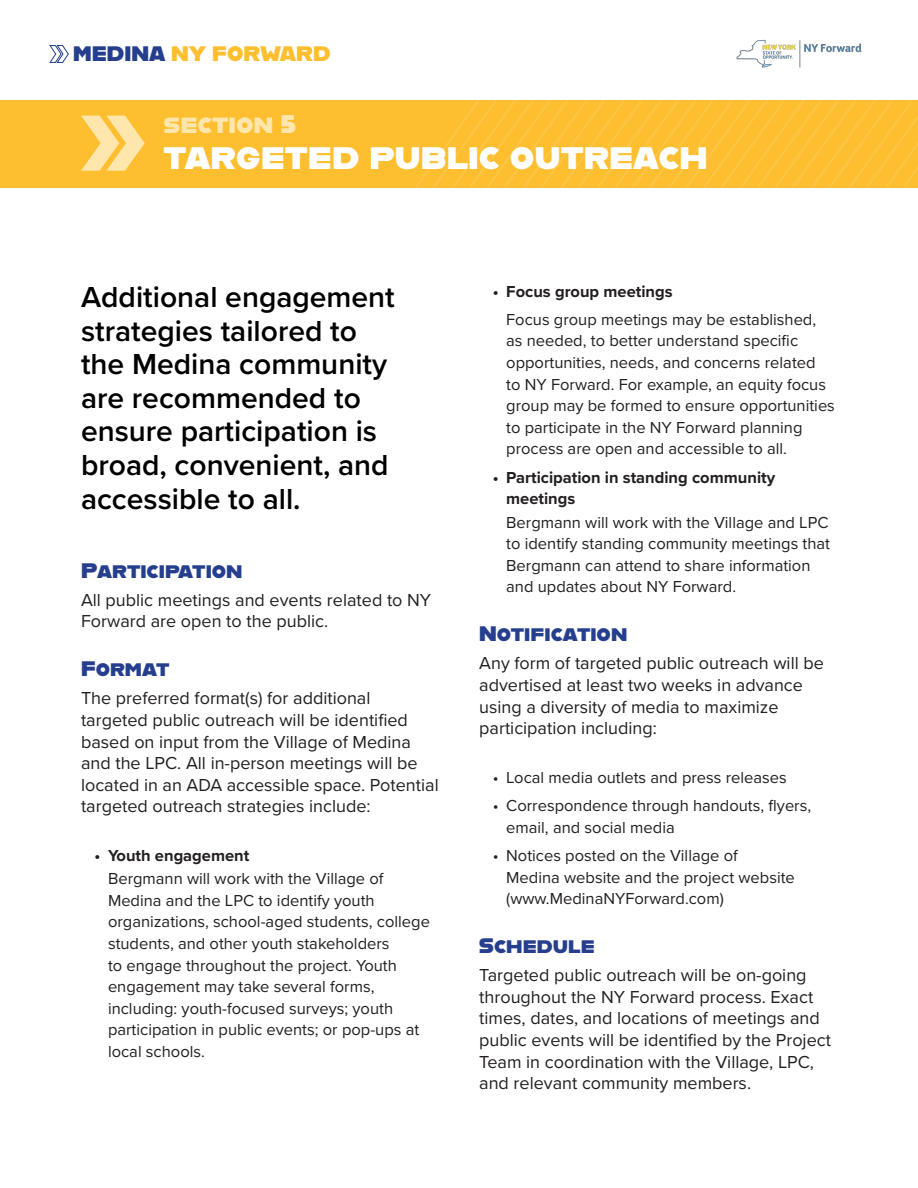
<style>
.page{position:relative;width:918px;height:1188px;background:#fff}
.page>*{position:absolute;margin:0;border:0;box-sizing:border-box;transform-origin:0 0}
.t1{font:36px "Alfarn";color:#fff}
._1_-_Large_Intro_Tex{font:600 30px/33.6px "Proxima Nova";color:#000}
.t2{font:25.5px "Alfarn";color:#fee6ac}
._2_-_Header_1{font:21px "Alfarn";color:#253f8e}
.t3{font:21px "Alfarn";color:#fdbf30}
._4_-_Body_Text{font:18px/21.6px "Proxima Nova";color:#231f20}
._3_-_Body_Text{font:16.5px/21.6px "Proxima Nova";color:#231f20}
.t4{font:700 16.5px/21.6px "Proxima Nova";color:#231f20}
.s1{color:#253f8e}
</style>
<div class="page">
<svg style="left:49px;top:45px;width:20px;height:18px"></svg>
<img style="left:736px;top:39px;width:126px;height:29px">
<div style="left:0;top:100px;width:31px;height:88px;background:#fdbf30"></div>
<svg style="left:31px;top:100px;width:886px;height:88px;background:#fdbf31"></svg>
<svg style="left:81px;top:116px;width:64px;height:55px;background:#fdd577"></svg>
<svg style="left:917px;top:100px;width:1px;height:88px"></svg>
<p class="t3" style="left:73px;top:41px;width:259px"><span class="s1">MEDINA</span> NY FORWARD</p>
<p class="t2" style="left:163px;top:108px;width:135px">section 5</p>
<p class="t1" style="left:163px;top:134px;width:546px">targeted public outreach</p>
<p class="_1_-_Large_Intro_Tex" style="left:81px;top:280px;width:315px">Additional engagement strategies tailored to the Medina community are recommended to ensure participation is broad, convenient, and accessible to all.</p>
<p class="_2_-_Header_1" style="left:81px;top:558px;width:163px">Participation</p>
<p class="_4_-_Body_Text" style="left:81px;top:588px;width:352px">All public meetings and events related to NY<br>Forward are open to the public.</p>
<p class="_2_-_Header_1" style="left:81px;top:656px;width:90px">Format</p>
<p class="_4_-_Body_Text" style="left:81px;top:687px;width:359px">The preferred format(s) for additional targeted public outreach will be identified based on input from the Village of Medina and the LPC. All in-person meetings will be located in an ADA accessible space. Potential targeted outreach strategies include:</p>
<p class="t4" style="left:94px;top:844px;width:156px">• Youth engagement</p>
<p class="_3_-_Body_Text" style="left:108px;top:867px;width:323px">Bergmann will work with the Village of Medina and the LPC to identify youth organizations, school-aged students, college students, and other youth stakeholders<br>to engage throughout the project. Youth engagement may take several forms, including: youth-focused surveys; youth participation in public events; or pop-ups at local schools.</p>
<p class="t4" style="left:493px;top:280px;width:181px">• Focus group meetings</p>
<p class="_3_-_Body_Text" style="left:506px;top:308px;width:330px">Focus group meetings may be established, as needed, to better understand specific opportunities, needs, and concerns related<br>to NY Forward. For example, an equity focus group may be formed to ensure opportunities to participate in the NY Forward planning process are open and accessible to all.</p>
<p class="t4" style="left:506px;top:466px;width:270px;text-indent:-14px">• Participation in standing community meetings</p>
<p class="_3_-_Body_Text" style="left:506px;top:511px;width:325px">Bergmann will work with the Village and LPC to identify standing community meetings that Bergmann can attend to share information and updates about NY Forward.</p>
<p class="_2_-_Header_1" style="left:479px;top:621px;width:150px">Notification</p>
<p class="_4_-_Body_Text" style="left:479px;top:652px;width:346px">Any form of targeted public outreach will be advertised at least two weeks in advance using a diversity of media to maximize participation including:</p>
<p class="_3_-_Body_Text" style="left:493px;top:766px;width:296px">• Local media outlets and press releases</p>
<p class="_3_-_Body_Text" style="left:506px;top:794px;width:306px;text-indent:-14px">• Correspondence through handouts, flyers, email, and social media</p>
<p class="_3_-_Body_Text" style="left:506px;top:844px;width:290px;text-indent:-14px">• Notices posted on the Village of<br>Medina website and the project website (www.MedinaNYForward.com)</p>
<p class="_2_-_Header_1" style="left:479px;top:933px;width:117px">Schedule</p>
<p class="_4_-_Body_Text" style="left:479px;top:964px;width:353px">Targeted public outreach will be on-going throughout the NY Forward process. Exact times, dates, and locations of meetings and public events will be identified by the Project Team in coordination with the Village, LPC, and relevant community members.</p>
</div>
